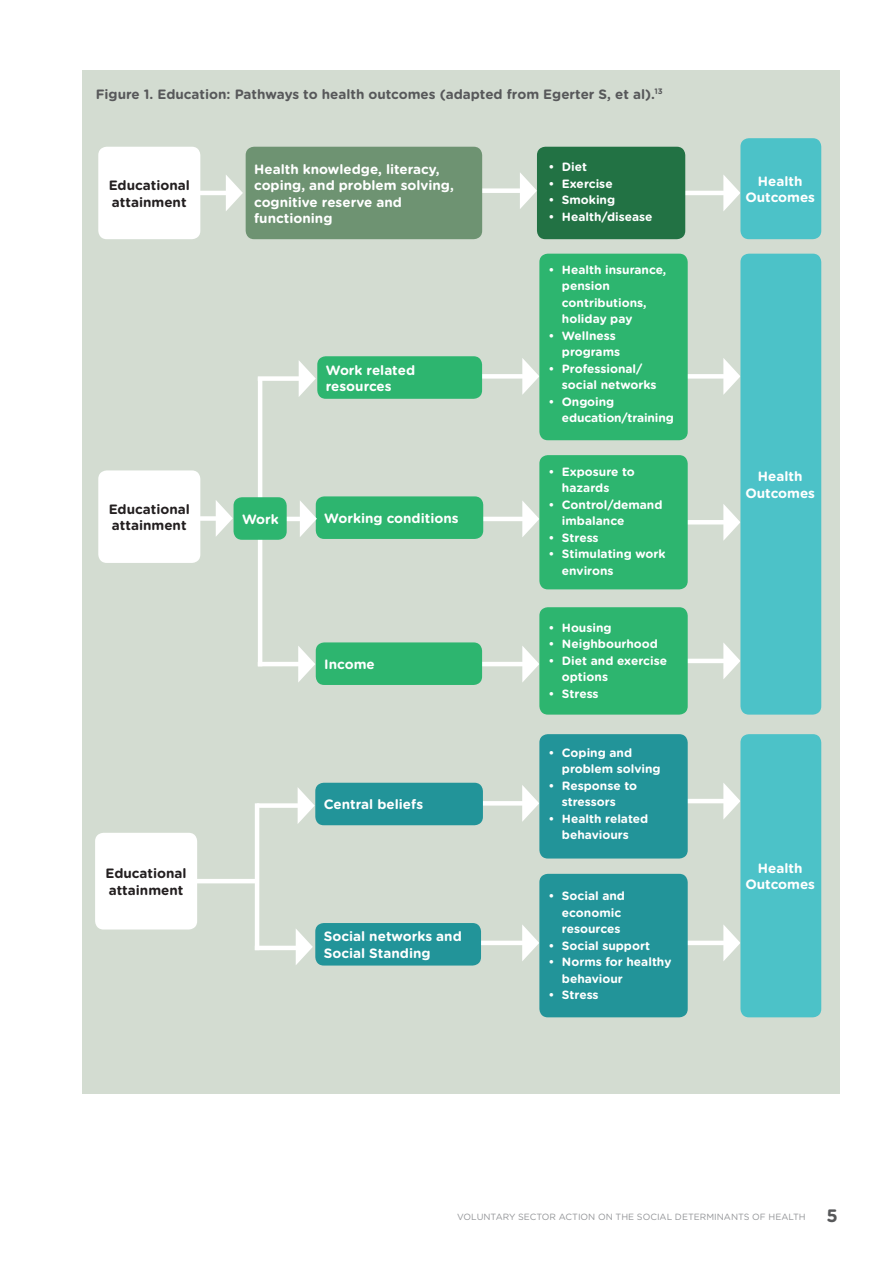
<style>
.page{position:relative;width:893px;height:1263px;background:#fff}
.page>*{position:absolute;margin:0;border:0;box-sizing:border-box;transform-origin:0 0}
.sub_heading__aqua{font:700 13.5px/16.5px "Gotham Rounded";color:#fff;text-align:center}
.justified_text{font:700 13.5px "Gotham Rounded";color:#57585a}
.sub_heading__aqua-2{font:700 13.5px/16.5px "Gotham Rounded";color:#231f20}
.sub_heading__aqua-3{font:700 12px/16.5px "Gotham Rounded";color:#fff}
.t1{font:9px "Gotham Rounded";color:#939598}
.s1{font-weight:700;font-size:18px;color:#57585a}
</style>
<div class="page">
<div style="left:82px;top:70px;width:758px;height:1023px;background:#d3dcd1"></div>
<svg style="left:522px;top:925px;width:17px;height:36px"></svg>
<hr style="left:474px;top:941px;width:57px;height:4px;background:#fff">
<svg style="left:522px;top:785px;width:17px;height:37px"></svg>
<hr style="left:474px;top:801px;width:57px;height:4px;background:#fff">
<svg style="left:522px;top:646px;width:17px;height:36px"></svg>
<hr style="left:474px;top:662px;width:57px;height:4px;background:#fff">
<svg style="left:522px;top:501px;width:17px;height:36px"></svg>
<hr style="left:474px;top:517px;width:57px;height:4px;background:#fff">
<svg style="left:522px;top:358px;width:17px;height:37px"></svg>
<div style="left:474px;top:374px;width:57px;height:5px;background:#fff"></div>
<svg style="left:520px;top:173px;width:17px;height:36px"></svg>
<div style="left:472px;top:188px;width:56px;height:5px;background:#fff"></div>
<hr style="left:683px;top:941px;width:46px;height:4px;background:#fff">
<svg style="left:723px;top:925px;width:17px;height:36px"></svg>
<hr style="left:683px;top:799px;width:46px;height:4px;background:#fff">
<svg style="left:723px;top:783px;width:17px;height:36px"></svg>
<hr style="left:683px;top:659px;width:46px;height:4px;background:#fff">
<svg style="left:723px;top:643px;width:17px;height:36px"></svg>
<hr style="left:683px;top:520px;width:46px;height:4px;background:#fff">
<svg style="left:723px;top:504px;width:17px;height:37px"></svg>
<div style="left:683px;top:374px;width:46px;height:5px;background:#fff"></div>
<svg style="left:723px;top:358px;width:17px;height:37px"></svg>
<hr style="left:683px;top:191px;width:46px;height:4px;background:#fff">
<svg style="left:723px;top:175px;width:17px;height:36px"></svg>
<hr style="left:279px;top:517px;width:26px;height:4px;background:#fff">
<div style="left:184px;top:516px;width:38px;height:5px;background:#fff"></div>
<svg style="left:216px;top:500px;width:17px;height:36px"></svg>
<div style="left:539px;top:874px;width:149px;height:143px;background:#229499;border-radius:9px"></div>
<div style="left:539px;top:734px;width:149px;height:124px;background:#229499;border-radius:9px"></div>
<div style="left:537px;top:147px;width:148px;height:92px;background:#227244;border-radius:9px"></div>
<div style="left:539px;top:607px;width:149px;height:108px;background:#2db56f;border-radius:9px"></div>
<div style="left:539px;top:455px;width:149px;height:134px;background:#2db56f;border-radius:9px"></div>
<div style="left:539px;top:254px;width:149px;height:186px;background:#2db56f;border-radius:9px"></div>
<hr style="left:258px;top:377px;width:4px;height:289px;background:#fff">
<div style="left:740px;top:138px;width:81px;height:101px;background:#4cc2c8;border-radius:9px"></div>
<div style="left:740px;top:254px;width:81px;height:461px;background:#4cc2c8;border-radius:9px"></div>
<div style="left:740px;top:734px;width:81px;height:283px;background:#4cc2c8;border-radius:9px"></div>
<div style="left:246px;top:147px;width:236px;height:92px;background:#6e9372;border-radius:9px"></div>
<div style="left:98px;top:470px;width:102px;height:93px;background:#fff;border-radius:9px"></div>
<div style="left:317px;top:356px;width:165px;height:43px;background:#2db56f;border-radius:9px"></div>
<div style="left:316px;top:496px;width:167px;height:43px;background:#2db56f;border-radius:9px"></div>
<div style="left:316px;top:642px;width:166px;height:43px;background:#2db56f;border-radius:9px"></div>
<div style="left:234px;top:497px;width:53px;height:43px;background:#2db56f;border-radius:9px"></div>
<div style="left:315px;top:783px;width:168px;height:42px;background:#229499;border-radius:9px"></div>
<div style="left:315px;top:923px;width:166px;height:42px;background:#229499;border-radius:9px"></div>
<svg style="left:226px;top:175px;width:17px;height:36px"></svg>
<hr style="left:178px;top:191px;width:56px;height:4px;background:#fff">
<div style="left:258px;top:376px;width:45px;height:5px;background:#fff"></div>
<hr style="left:258px;top:662px;width:46px;height:4px;background:#fff">
<svg style="left:299px;top:361px;width:17px;height:36px"></svg>
<svg style="left:300px;top:500px;width:17px;height:37px"></svg>
<svg style="left:298px;top:646px;width:17px;height:36px"></svg>
<hr style="left:188px;top:879px;width:70px;height:4px;background:#fff">
<hr style="left:255px;top:803px;width:4px;height:147px;background:#fff">
<div style="left:257px;top:803px;width:45px;height:5px;background:#fff"></div>
<svg style="left:298px;top:788px;width:17px;height:35px"></svg>
<svg style="left:296px;top:929px;width:17px;height:36px"></svg>
<div style="left:98px;top:147px;width:102px;height:92px;background:#fff;border-radius:9px"></div>
<div style="left:95px;top:833px;width:102px;height:96px;background:#fff;border-radius:9px"></div>
<hr style="left:255px;top:946px;width:46px;height:4px;background:#fff">
<p class="justified_text" style="left:96px;top:84px;width:568px">Figure 1. Education: Pathways to health outcomes (adapted from Egerter S, et al).<sup>13</sup></p>
<p class="sub_heading__aqua-2" style="left:109px;top:177px;width:83px">Educational attainment</p>
<p class="sub_heading__aqua-2" style="left:109px;top:500px;width:83px">Educational attainment</p>
<p class="sub_heading__aqua-2" style="left:106px;top:865px;width:83px">Educational attainment</p>
<p class="sub_heading__aqua" style="left:254px;top:160px;width:201px;text-align:left">Health knowledge, literacy, coping, and problem solving, cognitive reserve and functioning</p>
<p class="sub_heading__aqua-3" style="left:548px;top:158px;width:40px">• Diet</p>
<p class="sub_heading__aqua-3" style="left:548px;top:175px;width:66px">• Exercise</p>
<p class="sub_heading__aqua-3" style="left:548px;top:191px;width:68px">• Smoking</p>
<p class="sub_heading__aqua-3" style="left:548px;top:208px;width:106px">• Health/disease</p>
<p class="sub_heading__aqua" style="left:326px;top:361px;width:91px;text-align:left">Work related resources</p>
<p class="sub_heading__aqua" style="left:242px;top:510px;width:38px">Work</p>
<p class="sub_heading__aqua" style="left:324px;top:509px;width:136px">Working conditions</p>
<p class="sub_heading__aqua" style="left:324px;top:655px;width:52px">Income</p>
<p class="sub_heading__aqua" style="left:324px;top:796px;width:101px">Central beliefs</p>
<p class="sub_heading__aqua" style="left:324px;top:928px;width:139px;text-align:left">Social networks and<br>Social Standing</p>
<p class="sub_heading__aqua-3" style="left:562px;top:261px;width:106px;text-indent:-14px">• Health insurance, pension contributions, holiday pay</p>
<p class="sub_heading__aqua-3" style="left:562px;top:327px;width:60px;text-indent:-14px">• Wellness programs</p>
<p class="sub_heading__aqua-3" style="left:562px;top:360px;width:96px;text-indent:-14px">• Professional/ social networks</p>
<p class="sub_heading__aqua-3" style="left:562px;top:393px;width:113px;text-indent:-14px">• Ongoing education/training</p>
<p class="sub_heading__aqua-3" style="left:562px;top:463px;width:75px;text-indent:-14px">• Exposure to hazards</p>
<p class="sub_heading__aqua-3" style="left:562px;top:496px;width:102px;text-indent:-14px">• Control/demand imbalance</p>
<p class="sub_heading__aqua-3" style="left:548px;top:529px;width:52px">• Stress</p>
<p class="sub_heading__aqua-3" style="left:562px;top:545px;width:105px;text-indent:-14px">• Stimulating work environs</p>
<p class="sub_heading__aqua-3" style="left:548px;top:619px;width:65px">• Housing</p>
<p class="sub_heading__aqua-3" style="left:548px;top:635px;width:111px">• Neighbourhood</p>
<p class="sub_heading__aqua-3" style="left:562px;top:652px;width:107px;text-indent:-14px">• Diet and exercise options</p>
<p class="sub_heading__aqua-3" style="left:548px;top:685px;width:52px">• Stress</p>
<p class="sub_heading__aqua-3" style="left:562px;top:743px;width:100px;text-indent:-14px">• Coping and problem solving</p>
<p class="sub_heading__aqua-3" style="left:562px;top:776px;width:77px;text-indent:-14px">• Response to stressors</p>
<p class="sub_heading__aqua-3" style="left:548px;top:809px;width:101px;text-align:center">• Health related behaviours</p>
<p class="sub_heading__aqua-3" style="left:562px;top:887px;width:65px;text-indent:-14px">• Social and economic resources</p>
<p class="sub_heading__aqua-3" style="left:548px;top:937px;width:103px">• Social support</p>
<p class="sub_heading__aqua-3" style="left:562px;top:953px;width:111px;text-indent:-14px">• Norms for healthy behaviour</p>
<p class="sub_heading__aqua-3" style="left:548px;top:986px;width:52px">• Stress</p>
<p class="sub_heading__aqua" style="left:745px;top:172px;width:71px">Health<br>Outcomes</p>
<p class="sub_heading__aqua" style="left:745px;top:468px;width:71px">Health<br>Outcomes</p>
<p class="sub_heading__aqua" style="left:745px;top:859px;width:71px">Health<br>Outcomes</p>
<p class="t1" style="left:457px;top:1211px;width:382px">VOLUNTARY SECTOR ACTION ON THE SOCIAL DETERMINANTS OF HEALTH <span class="s1">5</span></p>
</div>
